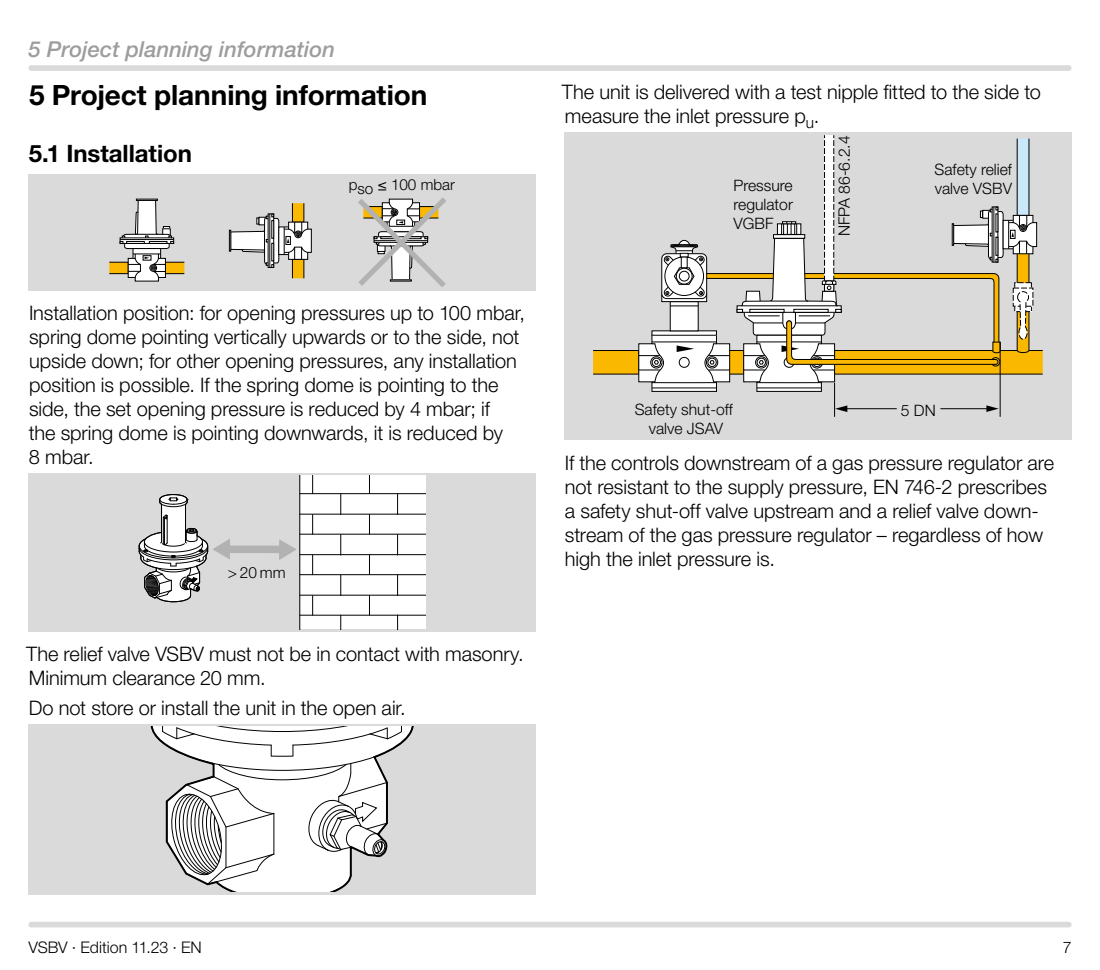
<style>
.page{position:relative;width:1100px;height:970px;background:#fff}
.page>*{position:absolute;margin:0;border:0;box-sizing:border-box;transform-origin:0 0}
.t1{font:700 28px "Helvetica Neue LT Pro";letter-spacing:-.005em;color:#000}
.t2{font:700 24px "Helvetica Neue LT Pro";letter-spacing:-.005em;color:#000}
.t3{font:italic 500 22px "Helvetica Neue LT Pro";color:#9d9d9c}
.t4{font:300 20px/24px "Helvetica Neue LT Pro";letter-spacing:-.005em;color:#000}
.t5{font:300 16px "Helvetica Neue LT Pro";letter-spacing:-.005em;color:#000}
.t6{font:300 15.8px/18.8px "Helvetica Neue LT Pro";color:#000;text-align:justify}
.t7{font:300 15.4px "Helvetica Neue LT Pro";color:#000}
.t8{font:300 15.2px "Helvetica Neue LT Pro";color:#000}
</style>
<div class="page">
<div style="left:31px;top:921px;width:1038px;height:6px;background:#dadada"></div>
<div style="left:31px;top:65px;width:1038px;height:6px;background:#dadada"></div>
<div style="left:28px;top:174px;width:508px;height:116px;background:#dadada"></div>
<div style="left:292px;top:203px;width:12px;height:19px;background:#fbb800;border:1px solid #000"></div>
<div style="left:292px;top:259px;width:12px;height:20px;background:#fbb800;border:1px solid #000"></div>
<div style="left:229px;top:230px;width:2px;height:22px;border:1px solid #000"></div>
<svg style="left:230px;top:213px;width:82px;height:55px"></svg>
<div style="left:165px;top:262px;width:20px;height:12px;background:#fbb800;border:1px solid #000"></div>
<div style="left:109px;top:262px;width:20px;height:12px;background:#fbb800;border:1px solid #000"></div>
<svg style="left:119px;top:199px;width:56px;height:83px"></svg>
<svg style="left:358px;top:197px;width:88px;height:90px"></svg>
<div style="left:28px;top:473px;width:508px;height:158px;background:#dadada"></div>
<svg style="left:139px;top:475px;width:286px;height:154px"></svg>
<div style="left:28px;top:724px;width:508px;height:170px;background:#dadada"></div>
<svg style="left:150px;top:727px;width:264px;height:164px"></svg>
<div style="left:564px;top:132px;width:507px;height:308px;background:#dadada"></div>
<div style="left:834px;top:350px;width:209px;height:24px;background:#fbb800"></div>
<div style="left:593px;top:350px;width:46px;height:24px;background:#fbb800;border:1px solid #000"></div>
<hr style="left:834px;top:383px;width:1px;height:34px;background:#000">
<hr style="left:1000px;top:342px;width:1px;height:75px;background:#000">
<hr style="left:845px;top:408px;width:52px;height:1px;background:#000">
<hr style="left:940px;top:408px;width:49px;height:1px;background:#000">
<svg style="left:986px;top:405px;width:13px;height:7px"></svg>
<svg style="left:835px;top:405px;width:12px;height:7px"></svg>
<svg style="left:638px;top:135px;width:399px;height:257px"></svg>
<p class="t3" style="left:28px;top:36px;width:308px">5 Project planning information</p>
<h1 class="t1" style="left:29px;top:78px;width:400px">5 Project planning information</h1>
<p class="t2" style="left:29px;top:139px;width:164px">5.1 Installation</p>
<p class="t8" style="left:349px;top:175px;width:107px">pso ≤ 100 mbar</p>
<p class="t4" style="left:29px;top:300px;width:498px">Installation position: for opening pressures up to 100 mbar, spring dome pointing vertically upwards or to the side, not upside down; for other opening pressures, any installation position is possible. If the spring dome is pointing to the side, the set opening pressure is reduced by 4 mbar; if<br>the spring dome is pointing downwards, it is reduced by<br>8 mbar.</p>
<p class="t7" style="left:228px;top:563px;width:59px">&gt;20mm</p>
<p class="t4" style="left:26px;top:642px;width:499px">The relief valve VSBV must not be in contact with masonry.<br>Minimum clearance 20 mm.</p>
<p class="t4" style="left:29px;top:695px;width:378px">Do not store or install the unit in the open air.</p>
<p class="t4" style="left:562px;top:80px;width:480px">The unit is delivered with a test nipple fitted to the side to measure the inlet pressure p<sub>u</sub>.</p>
<p class="t6" style="left:733px;top:176px;width:61px">Pressure regulator VGBF</p>
<p class="t6" style="left:834px;top:236px;width:102px;rotate:-90deg">NFPA 86-6.2.4</p>
<p class="t6" style="left:934px;top:159px;width:79px">Safety relief valve VSBV</p>
<p class="t6" style="left:635px;top:399px;width:100px;text-align:center">Safety shut-off valve JSAV</p>
<p class="t6" style="left:901px;top:401px;width:36px">5 DN</p>
<p class="t4" style="left:565px;top:450px;width:491px">If the controls downstream of a gas pressure regulator are not resistant to the supply pressure, EN 746-2 prescribes a safety shut-off valve upstream and a relief valve down&shy;stream of the gas pressure regulator – regardless of how high the inlet pressure is.</p>
<p class="t5" style="left:28px;top:937px;width:175px">VSBV · Edition 11.23 · EN</p>
<p class="t5" style="left:1063px;top:937px;width:10px">7</p>
</div>
